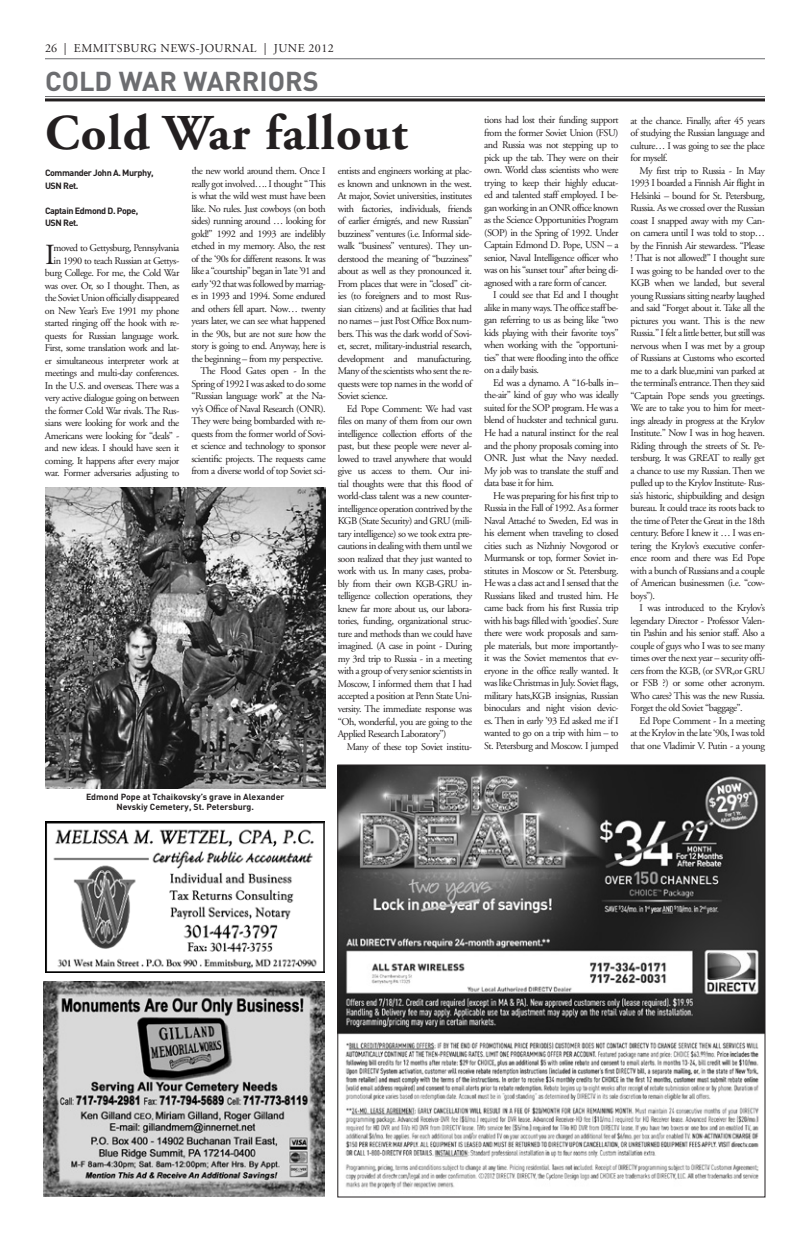
<style>
.page{position:relative;width:810px;height:1242px;background:#fff}
.page>*{position:absolute;margin:0;border:0;box-sizing:border-box;transform-origin:0 0}
.t1{font:700 50px "Adobe Garamond";letter-spacing:.025em;color:#231f20}
.t2{font:29.1px "Adobe Garamond";color:#231f20}
.t3{font:700 27px "DIN";color:#6c6d70}
.t4{font:12px "Adobe Garamond";letter-spacing:.035em;color:#231f20}
.t5{font:10.2px/12.5px "Adobe Garamond";letter-spacing:-.045em;color:#231f20;text-align:justify}
.t6{font:700 9px/12.5px "DIN";letter-spacing:-.045em;color:#231f20}
.t7{font:700 8.8px/9.6px "DIN";color:#231f20;text-align:center}
</style>
<div class="page">
<hr style="left:45px;top:58px;width:720px;height:1px;background:#6c6d70">
<hr style="left:45px;top:96px;width:720px;height:1px;background:#6c6d70">
<hr style="left:45px;top:98px;width:720px;height:3px;background:#231f20">
<img style="left:44px;top:981px;width:280px;height:216px">
<img style="left:46px;top:821px;width:279px;height:151px">
<img style="left:45px;top:487px;width:280px;height:302px">
<img style="left:339px;top:766px;width:425px;height:423px">
<p class="t4" style="left:45px;top:42px;width:290px">26 | EMMITSBURG NEWS-JOURNAL | JUNE 2012</p>
<h3 class="t3" style="left:45px;top:63px;width:275px">COLD WAR WARRIORS</h3>
<h1 class="t1" style="left:45px;top:106px;width:364px">Cold War fallout</h1>
<p class="t6" style="left:45px;top:166px;width:110px">Commander John A. Murphy,<br>USN Ret.</p>
<p class="t6" style="left:45px;top:204px;width:95px">Captain Edmond D. Pope,<br>USN Ret.</p>
<h2 class="t2" style="left:45px;top:239px;width:11px">I</h2>
<p class="t5" style="left:45px;top:242px;width:136px;text-align:right">moved to Gettysburg, Pennsylvania in 1990 to teach Russian at Gettys&shy;burg College. For me, the Cold War was over. Or, so I thought. Then, as the Soviet Union officially disappeared on New Year’s Eve 1991 my phone started ringing off the hook with re&shy;quests for Russian language work.<br>First, some translation work and lat&shy;er simultaneous interpreter work at meetings and multi-day conferences.<br>In the U.S. and overseas. There was a very active dialogue going on between the former Cold War rivals. The Rus&shy;sians were looking for work and the Americans were looking for “deals” - and new ideas. I should have seen it coming. It happens after every major war. Former adversaries adjusting to</p>
<p class="t5" style="left:191px;top:165px;width:136px;text-align:right">the new world around them. Once I really got involved…. I thought “ This is what the wild west must have been like. No rules. Just cowboys (on both sides) running around … looking for gold!” 1992 and 1993 are indelibly etched in my memory. Also, the rest of the ‘90s for different reasons. It was like a “courtship” began in ’late ’91 and early ‘92 that was followed by marriag&shy;es in 1993 and 1994. Some endured and others fell apart. Now… twenty years later, we can see what happened in the 90s, but are not sure how the story is going to end. Anyway, here is the beginning – from my perspective.<br>The Flood Gates open - In the Spring of 1992 I was asked to do some “Russian language work” at the Na&shy;vy’s Office of Naval Research (ONR).<br>They were being bombarded with re&shy;quests from the former world of Sovi&shy;et science and technology to sponsor scientific projects. The requests came from a diverse world of top Soviet sci-</p>
<p class="t5" style="left:338px;top:165px;width:136px">entists and engineers working at plac&shy;es known and unknown in the west.<br>At major, Soviet universities, institutes with factories, individuals, friends of earlier émigrés, and new Russian” buzziness” ventures (i.e. Informal side&shy;walk “business” ventures). They un&shy;derstood the meaning of “buzziness” about as well as they pronounced it.<br>From places that were in “closed” cit&shy;ies (to foreigners and to most Rus&shy;sian citizens) and at facilities that had no names – just Post Office Box num&shy;bers. This was the dark world of Sovi&shy;et, secret, military-industrial research, development and manufacturing.<br>Many of the scientists who sent the re&shy;quests were top names in the world of Soviet science.</p>
<p class="t5" style="left:338px;top:403px;width:136px;text-indent:9px">Ed Pope Comment: We had vast files on many of them from our own intelligence collection efforts of the past, but these people were never al&shy;lowed to travel anywhere that would give us access to them. Our ini&shy;tial thoughts were that this flood of world-class talent was a new counter&shy;intelligence operation contrived by the KGB (State Security) and GRU (mili&shy;tary intelligence) so we took extra pre&shy;cautions in dealing with them until we soon realized that they just wanted to work with us. In many cases, proba&shy;bly from their own KGB-GRU in&shy;telligence collection operations, they knew far more about us, our labora&shy;tories, funding, organizational struc&shy;ture and methods than we could have imagined. (A case in point - During my 3rd trip to Russia - in a meeting with a group of very senior scientists in Moscow, I informed them that I had accepted a position at Penn State Uni&shy;versity. The immediate response was “Oh, wonderful, you are going to the Applied Research Laboratory”)</p>
<p class="t5" style="left:347px;top:740px;width:127px">Many of these top Soviet institu-</p>
<p class="t5" style="left:484px;top:114px;width:136px">tions had lost their funding support from the former Soviet Union (FSU) and Russia was not stepping up to pick up the tab. They were on their own. World class scientists who were trying to keep their highly educat&shy;ed and talented staff employed. I be&shy;gan working in an ONR office known as the Science Opportunities Program (SOP) in the Spring of 1992. Under Captain Edmond D. Pope, USN – a senior, Naval Intelligence officer who was on his “sunset tour” after being di&shy;agnosed with a rare form of cancer.</p>
<p class="t5" style="left:484px;top:289px;width:136px;text-indent:9px">I could see that Ed and I thought alike in many ways. The office staff be&shy;gan referring to us as being like “two kids playing with their favorite toys” when working with the “opportuni&shy;ties” that were flooding into the office on a daily basis.</p>
<p class="t5" style="left:484px;top:377px;width:136px;text-indent:9px">Ed was a dynamo. A “16-balls in– the-air” kind of guy who was ideally suited for the SOP program. He was a blend of huckster and technical guru.<br>He had a natural instinct for the real and the phony proposals coming into ONR. Just what the Navy needed.<br>My job was to translate the stuff and data base it for him.</p>
<p class="t5" style="left:484px;top:489px;width:136px;text-indent:9px">He was preparing for his first trip to Russia in the Fall of 1992. As a former Naval Attaché to Sweden, Ed was in his element when traveling to closed cities such as Nizhniy Novgorod or Murmansk or top, former Soviet in&shy;stitutes in Moscow or St. Petersburg.<br>He was a class act and I sensed that the Russians liked and trusted him. He came back from his first Russia trip with his bags filled with ‘goodies’. Sure there were work proposals and sam&shy;ple materials, but more importantly&shy;it was the Soviet mementos that ev&shy;eryone in the office really wanted. It was like Christmas in July. Soviet flags, military hats,KGB insignias, Russian binoculars and night vision devic&shy;es. Then in early ’93 Ed asked me if I wanted to go on a trip with him – to St. Petersburg and Moscow. I jumped</p>
<p class="t5" style="left:631px;top:114px;width:136px">at the chance. Finally, after 45 years of studying the Russian language and culture… I was going to see the place for myself.</p>
<p class="t5" style="left:631px;top:164px;width:136px;text-indent:9px">My first trip to Russia - In May 1993 I boarded a Finnish Air flight in Helsinki – bound for St. Petersburg, Russia. As we crossed over the Russian coast I snapped away with my Can&shy;on camera until I was told to stop… by the Finnish Air stewardess. “Please ! That is not allowed!” I thought sure I was going to be handed over to the KGB when we landed, but several young Russians sitting nearby laughed and said “Forget about it. Take all the pictures you want. This is the new Russia.” I felt a little better, but still was nervous when I was met by a group of Russians at Customs who escorted me to a dark blue,mini van parked at the terminal’s entrance. Then they said “Captain Pope sends you greetings.<br>We are to take you to him for meet&shy;ings already in progress at the Krylov Institute.” Now I was in hog heaven.<br>Riding through the streets of St. Pe&shy;tersburg. It was GREAT to really get a chance to use my Russian. Then we pulled up to the Krylov Institute- Rus&shy;sia’s historic, shipbuilding and design bureau. It could trace its roots back to the time of Peter the Great in the 18th century. Before I knew it … I was en&shy;tering the Krylov’s executive confer&shy;ence room and there was Ed Pope with a bunch of Russians and a couple of American businessmen (i.e. “cow&shy;boys”).</p>
<p class="t5" style="left:631px;top:602px;width:136px;text-indent:9px">I was introduced to the Krylov’s legendary Director - Professor Valen&shy;tin Pashin and his senior staff. Also a couple of guys who I was to see many times over the next year – security offi&shy;cers from the KGB, (or SVR,or GRU or FSB ?) or some other acronym.<br>Who cares? This was the new Russia.<br>Forget the old Soviet “baggage”.</p>
<p class="t5" style="left:631px;top:715px;width:136px;text-indent:9px">Ed Pope Comment - In a meeting at the Krylov in the late ‘90s, I was told that one Vladimir V. Putin - a young</p>
<p class="t7" style="left:86px;top:792px;width:200px">Edmond Pope at Tchaikovsky’s grave in Alexander<br>Nevskiy Cemetery, St. Petersburg.</p>
</div>
